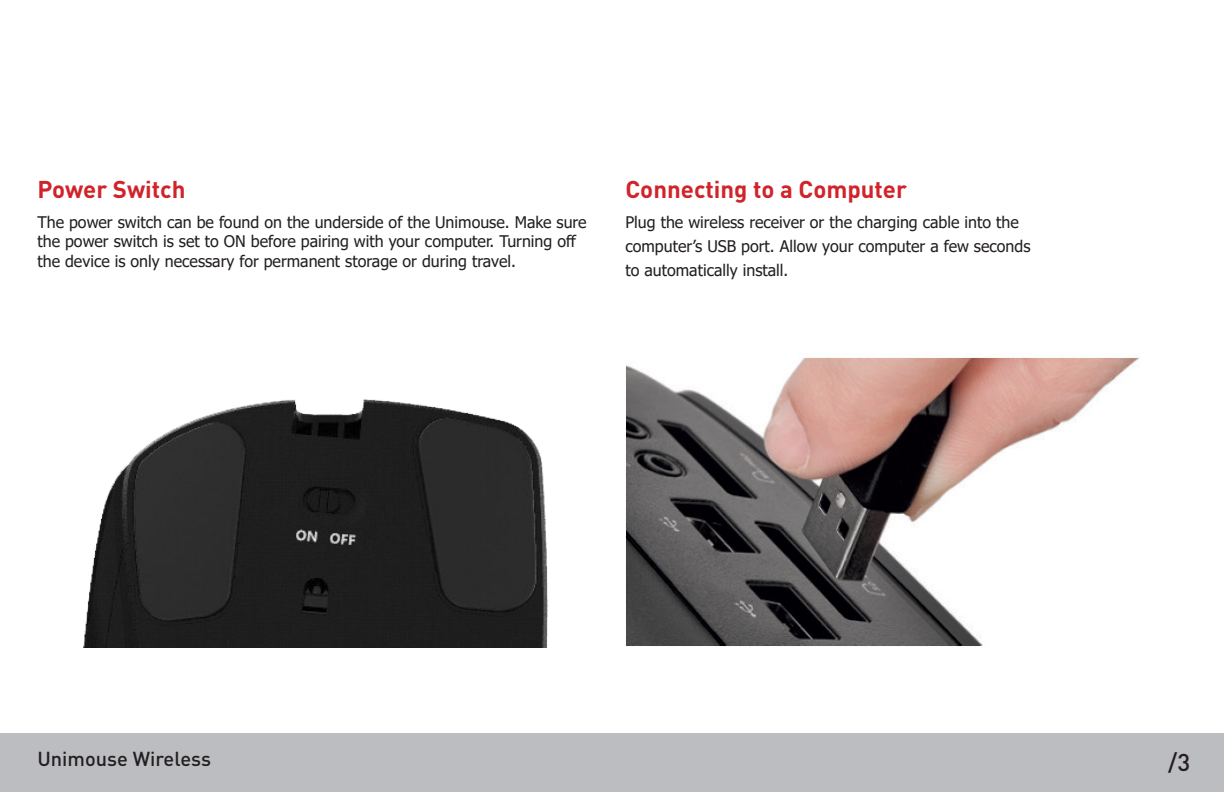
<style>
.page{position:relative;width:1224px;height:792px;background:#fff}
.page>*{position:absolute;margin:0;border:0;box-sizing:border-box;transform-origin:0 0}
.Heading{font:700 24px "DINOT";color:#d1232a}
.t1{font:500 24px "DINOT";color:#231f20}
.t2{font:500 20px "DINOT";color:#231f20}
.Copy{font:16px/19.2px "Tahoma";color:#231f20}
</style>
<div class="page">
<div style="left:0;top:733px;width:1224px;height:59px;background:#bcbdc0"></div>
<img style="left:625px;top:356px;width:515px;height:291px">
<img style="left:83px;top:386px;width:546px;height:261px">
<p class="Heading" style="left:37px;top:174px;width:150px">Power Switch</p>
<p class="Heading" style="left:625px;top:174px;width:283px">Connecting to a Computer</p>
<p class="Copy" style="left:37px;top:214px;width:551px">The power switch can be found on the underside of the Unimouse. Make sure the power switch is set to ON before pairing with your computer. Turning off the device is only necessary for permanent storage or during travel.</p>
<p class="Copy" style="left:625px;top:214px;width:395px">Plug the wireless receiver or the charging cable into the</p>
<p class="Copy" style="left:625px;top:238px;width:407px">computer’s USB port. Allow your computer a few seconds</p>
<p class="Copy" style="left:625px;top:262px;width:165px">to automatically install.</p>
<p class="t2" style="left:37px;top:746px;width:175px">Unimouse Wireless</p>
<p class="t1" style="left:1168px;top:747px;width:23px">/3</p>
</div>
